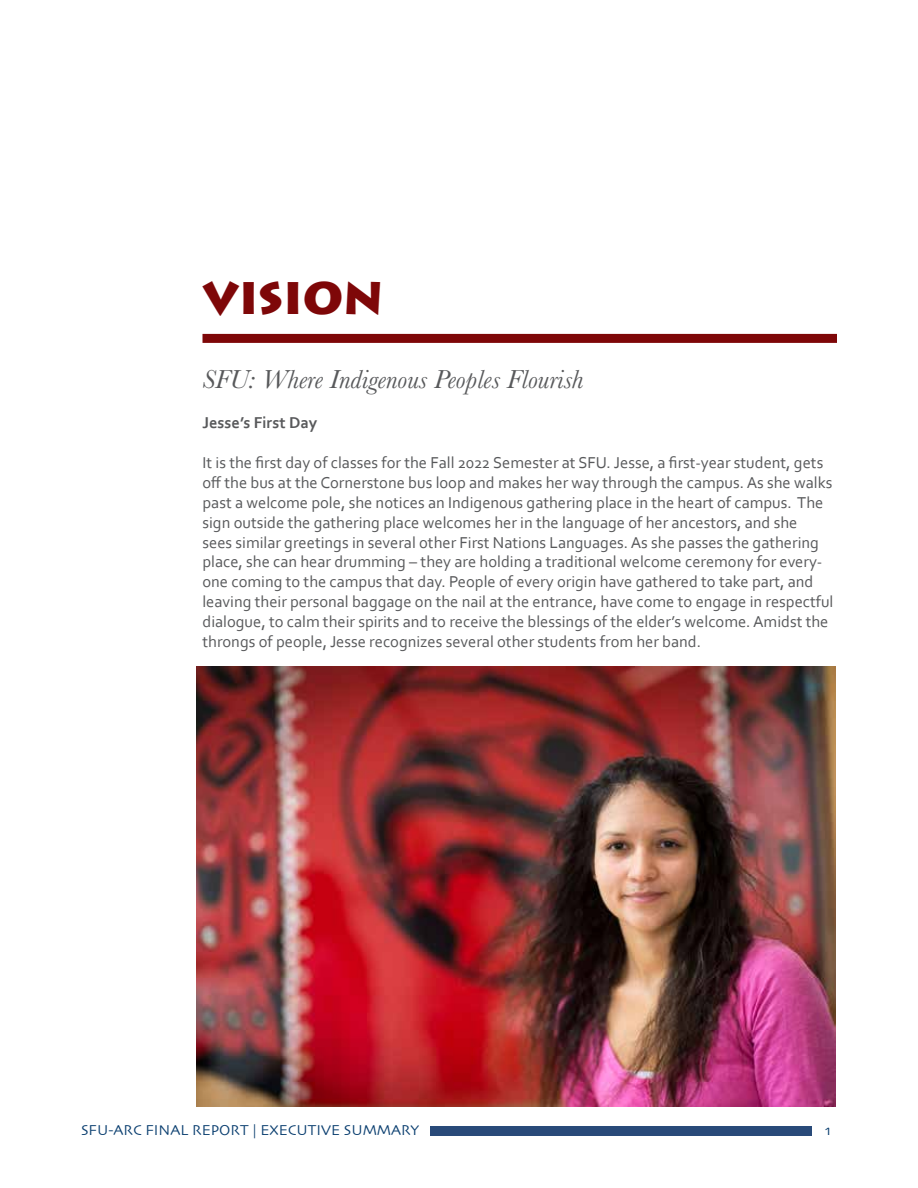
<style>
.page{position:relative;width:918px;height:1188px;background:#fff}
.page>*{position:absolute;margin:0;border:0;box-sizing:border-box;transform-origin:0 0}
.t1{font:900 45px "Lithos Pro";color:#7e0708}
.t2{font:italic 27px "Baskerville";color:#58595b}
.t3{font:16.5px/19.8px "Corbel";color:#58595b}
.t4{font:700 16.5px "Corbel";color:#58595b}
.t5{font:15px "Skia";color:#0b3f70}
</style>
<div class="page">
<div style="left:430px;top:1126px;width:382px;height:10px;background:#294a79"></div>
<img style="left:197px;top:667px;width:639px;height:440px">
<div style="left:202px;top:334px;width:635px;height:9px;background:#7e0708"></div>
<h1 class="t1" style="left:202px;top:270px;width:183px">VISION</h1>
<h2 class="t2" style="left:202px;top:365px;width:382px">SFU: Where Indigenous Peoples Flourish</h2>
<p class="t4" style="left:202px;top:413px;width:116px">Jesse’s First Day</p>
<p class="t3" style="left:202px;top:453px;width:632px">It is the first day of classes for the Fall 2022 Semester at SFU. Jesse, a first-year student, gets off the bus at the Cornerstone bus loop and makes her way through the campus. As she walks past a welcome pole, she notices an Indigenous gathering place in the heart of campus. The sign outside the gathering place welcomes her in the language of her ancestors, and she<br>sees similar greetings in several other First Nations Languages. As she passes the gathering place, she can hear drumming – they are holding a traditional welcome ceremony for every&shy;one coming to the campus that day. People of every origin have gathered to take part, and leaving their personal baggage on the nail at the entrance, have come to engage in respectful dialogue, to calm their spirits and to receive the blessings of the elder’s welcome. Amidst the throngs of people, Jesse recognizes several other students from her band.</p>
<p class="t5" style="left:81px;top:1124px;width:340px">SFU-ARC FINAL REPORT | EXECUTIVE SUMMARY</p>
<p class="t5" style="left:825px;top:1124px;width:7px">1</p>
</div>
